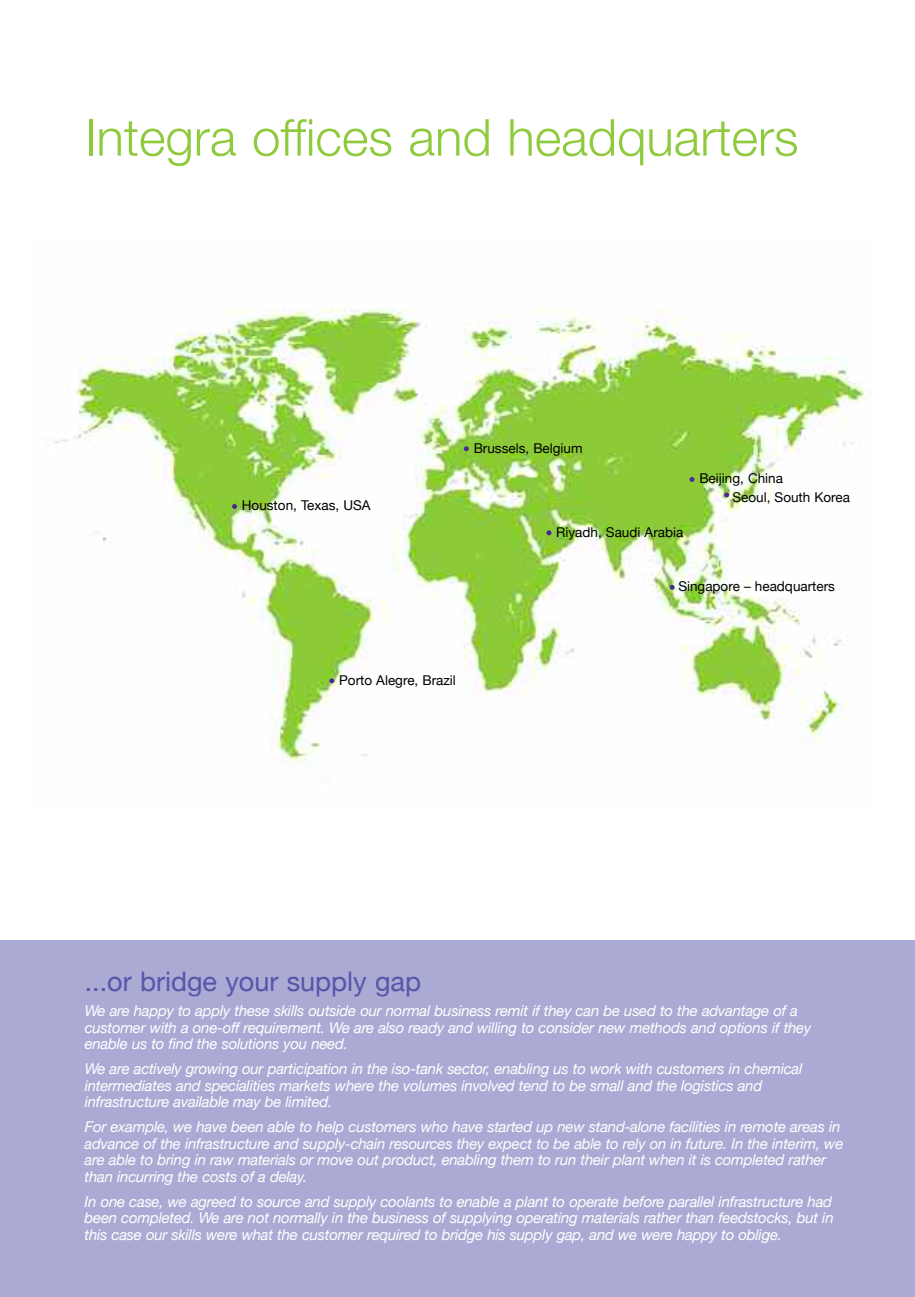
<style>
.page{position:relative;width:915px;height:1297px;background:#fff}
.page>*{position:absolute;margin:0;border:0;box-sizing:border-box;transform-origin:0 0}
.t1{font:300 51px "Helvetica Neue";color:#8fca3d}
.t2{font:27px "Helvetica Neue";color:#5655a9}
.t3{font:italic 15px/16.5px "Helvetica Neue";letter-spacing:-.015em;color:#fff}
.t4{font:13.5px/18.5px "Helvetica Neue";color:#000}
</style>
<div class="page">
<img style="left:55px;top:309px;width:815px;height:455px">
<svg style="left:669px;top:585px;width:5px;height:5px"></svg>
<svg style="left:232px;top:504px;width:5px;height:5px"></svg>
<svg style="left:463px;top:446px;width:5px;height:5px"></svg>
<svg style="left:329px;top:678px;width:5px;height:5px"></svg>
<svg style="left:546px;top:530px;width:5px;height:5px"></svg>
<svg style="left:689px;top:477px;width:5px;height:5px"></svg>
<svg style="left:723px;top:492px;width:5px;height:5px"></svg>
<div style="left:0;top:940px;width:914px;height:357px;background:#abaad4"></div>
<p class="t1" style="left:85px;top:106px;width:714px">Integra offices and headquarters</p>
<p class="t4" style="left:242px;top:496px;width:130px">Houston, Texas, USA</p>
<p class="t4" style="left:473px;top:438px;width:110px">Brussels, Belgium</p>
<p class="t4" style="left:556px;top:522px;width:129px">Riyadh, Saudi Arabia</p>
<p class="t4" style="left:732px;top:469px;width:119px;text-indent:-33px">Beijing, China<br>Seoul, South Korea</p>
<p class="t4" style="left:678px;top:577px;width:158px">Singapore – headquarters</p>
<p class="t4" style="left:339px;top:670px;width:118px">Porto Alegre, Brazil</p>
<p class="t2" style="left:85px;top:965px;width:338px">...or bridge your supply gap</p>
<p class="t3" style="left:85px;top:1002px;width:727px">We are happy to apply these skills outside our normal business remit if they can be used to the advantage of a customer with a one-off requirement. We are also ready and willing to consider new methods and options if they enable us to find the solutions you need.</p>
<p class="t3" style="left:85px;top:1060px;width:719px">We are actively growing our participation in the iso-tank sector, enabling us to work with customers in chemical intermediates and specialities markets where the volumes involved tend to be small and the logistics and infrastructure available may be limited.</p>
<p class="t3" style="left:85px;top:1118px;width:760px">For example, we have been able to help customers who have started up new stand-alone facilities in remote areas in advance of the infrastructure and supply-chain resources they expect to be able to rely on in future. In the interim, we are able to bring in raw materials or move out product, enabling them to run their plant when it is completed rather than incurring the costs of a delay.</p>
<p class="t3" style="left:85px;top:1193px;width:750px;text-align:justify">In one case, we agreed to source and supply coolants to enable a plant to operate before parallel infrastructure had been completed. We are not normally in the business of supplying operating materials rather than feedstocks, but in this case our skills were what the customer required to bridge his supply gap, and we were happy to oblige.</p>
</div>
